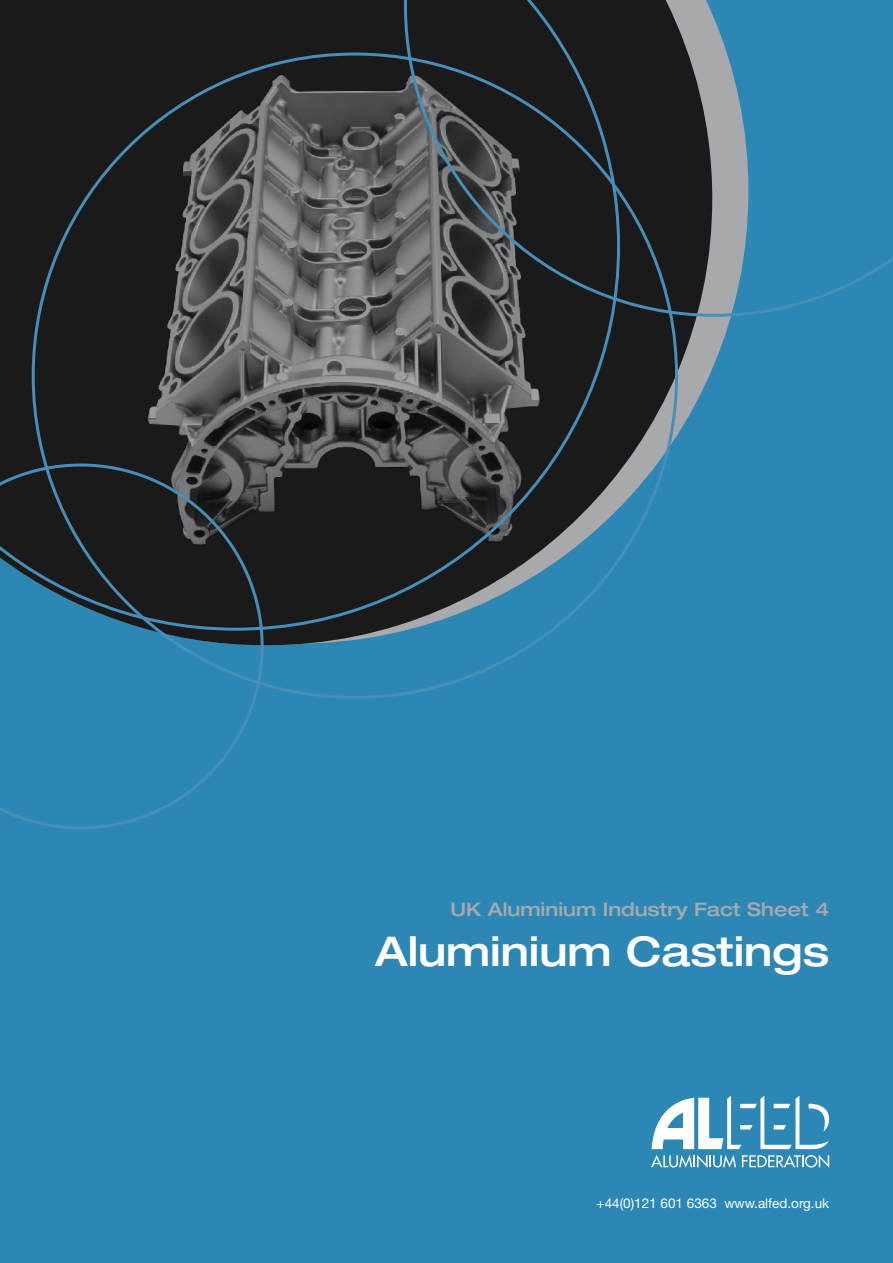
<style>
.page{position:relative;width:893px;height:1263px;background:#2c87b4}
.page>*{position:absolute;margin:0;border:0;box-sizing:border-box;transform-origin:0 0}
.t1{font:500 expanded 40.95px "Helvetica Neue";color:#fff}
.t2{font:500 expanded 18.75px "Helvetica Neue";color:#a7a9ac}
.t3{font:13.5px "Helvetica Neue";color:#fff}
</style>
<div class="page">
<img style="left:264px;top:317px;width:448px;height:328px">
<svg style="left:0;top:631px;width:264px;height:198px"></svg>
<svg style="left:620px;top:0;width:273px;height:317px"></svg>
<svg style="left:0;top:0;width:620px;height:631px;background:#33393c"></svg>
<svg style="left:652px;top:1096px;width:177px;height:53px"></svg>
<svg style="left:651px;top:1155px;width:85px;height:13px"></svg>
<svg style="left:742px;top:1155px;width:87px;height:13px"></svg>
<h2 class="t2" style="left:450px;top:897px;width:380px">UK Aluminium Industry Fact Sheet 4</h2>
<h1 class="t1" style="left:375px;top:926px;width:456px">Aluminium Castings</h1>
<p class="t3" style="left:597px;top:1195px;width:234px">+44(0)121 601 6363 www.alfed.org.uk</p>
</div>
